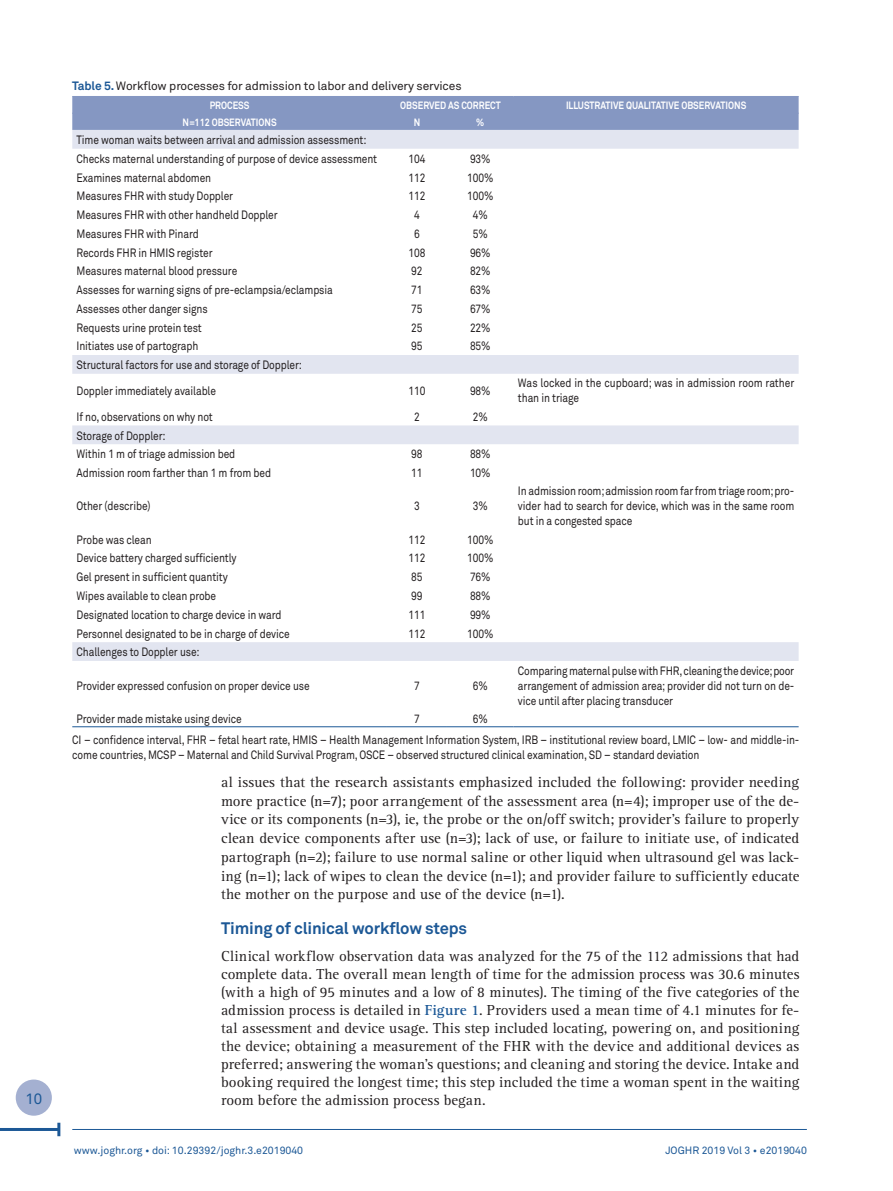
<style>
.page{position:relative;width:893px;height:1191px;background:#fff}
.page>*{position:absolute;margin:0;border:0;box-sizing:border-box;transform-origin:0 0}
.II_Podnaslovi_JOGHR{font:700 16.5px "Akkurat Pro";letter-spacing:-.01em;color:#1c5896}
.txt_osnovni_joghR{font:15px/18px "Rotis Serif Std";letter-spacing:.005em;color:#231f20;text-align:justify}
.t1{font:15px "Akkurat Pro";color:#1c5896}
.txt_tab_1{font:12px/15px "Akkurat Pro";letter-spacing:-.01em;color:#231f20;scale:.85 1}
.potpisi_slike{font:12px "Akkurat Pro";letter-spacing:-.01em;color:#231f20}
.tablica_txt_head{font:700 10.5px "Akkurat Pro";color:#fff;scale:.85 1}
.t2{font:10.5px "Akkurat Pro";color:#1c5896}
.s1{font-weight:700;color:#1c5896}
</style>
<div class="page">
<hr style="left:72px;top:1129px;width:735px;height:1px;background:#1c5896">
<hr style="left:0;top:1128px;width:59px;height:3px;background:#1c5896">
<hr style="left:57px;top:1122px;width:3px;height:14px;background:#1c5896">
<div style="left:16px;top:1079px;width:36px;height:36px;background:#a4b0d1;border-radius:50%"></div>
<div style="left:72px;top:97px;width:727px;height:33px;background:#8597c2"></div>
<svg style="left:72px;top:130px;width:727px;height:531px"></svg>
<hr style="left:72px;top:113px;width:315px;height:1px;background:#8597c2">
<hr style="left:387px;top:113px;width:60px;height:1px;background:#8597c2">
<hr style="left:447px;top:113px;width:67px;height:1px;background:#8597c2">
<hr style="left:514px;top:113px;width:285px;height:1px;background:#8597c2">
<hr style="left:72px;top:96px;width:315px;height:1px;background:#8597c2">
<hr style="left:387px;top:96px;width:60px;height:1px;background:#8597c2">
<hr style="left:447px;top:96px;width:67px;height:1px;background:#8597c2">
<hr style="left:514px;top:96px;width:285px;height:1px;background:#8597c2">
<hr style="left:72px;top:726px;width:315px;height:1px;background:#1c5896">
<hr style="left:387px;top:726px;width:60px;height:1px;background:#1c5896">
<hr style="left:447px;top:726px;width:67px;height:1px;background:#1c5896">
<hr style="left:514px;top:726px;width:285px;height:1px;background:#1c5896">
<p class="t1" style="left:25px;top:1089px;width:18px">10</p>
<p class="potpisi_slike" style="left:72px;top:79px;width:391px"><span class="s1">Table 5.</span> Workflow processes for admission to labor and delivery services</p>
<p class="tablica_txt_head" style="left:210px;top:99px;width:48px">PROCESS</p>
<p class="tablica_txt_head" style="left:400px;top:99px;width:120px">OBSERVED AS CORRECT</p>
<p class="tablica_txt_head" style="left:566px;top:99px;width:214px">ILLUSTRATIVE QUALITATIVE OBSERVATIONS</p>
<p class="tablica_txt_head" style="left:182px;top:115px;width:112px">N=112 OBSERVATIONS</p>
<p class="tablica_txt_head" style="left:414px;top:115px;width:9px">N</p>
<p class="tablica_txt_head" style="left:476px;top:115px;width:11px">%</p>
<p class="txt_tab_1" style="left:77px;top:133px;width:343px">Time woman waits between arrival and admission assessment:</p>
<p class="txt_tab_1" style="left:77px;top:151px;width:355px">Checks maternal understanding of purpose of device assessment</p>
<p class="txt_tab_1" style="left:408px;top:151px;width:21px">104</p>
<p class="txt_tab_1" style="left:470px;top:151px;width:26px">93%</p>
<p class="txt_tab_1" style="left:77px;top:170px;width:160px">Examines maternal abdomen</p>
<p class="txt_tab_1" style="left:408px;top:170px;width:21px">112</p>
<p class="txt_tab_1" style="left:467px;top:170px;width:32px">100%</p>
<p class="txt_tab_1" style="left:77px;top:189px;width:186px">Measures FHR with study Doppler</p>
<p class="txt_tab_1" style="left:408px;top:189px;width:21px">112</p>
<p class="txt_tab_1" style="left:467px;top:189px;width:32px">100%</p>
<p class="txt_tab_1" style="left:77px;top:208px;width:238px">Measures FHR with other handheld Doppler</p>
<p class="txt_tab_1" style="left:414px;top:208px;width:8px">4</p>
<p class="txt_tab_1" style="left:473px;top:208px;width:19px">4%</p>
<p class="txt_tab_1" style="left:77px;top:226px;width:145px">Measures FHR with Pinard</p>
<p class="txt_tab_1" style="left:414px;top:226px;width:8px">6</p>
<p class="txt_tab_1" style="left:473px;top:226px;width:19px">5%</p>
<p class="txt_tab_1" style="left:77px;top:245px;width:162px">Records FHR in HMIS register</p>
<p class="txt_tab_1" style="left:408px;top:245px;width:21px">108</p>
<p class="txt_tab_1" style="left:470px;top:245px;width:26px">96%</p>
<p class="txt_tab_1" style="left:77px;top:264px;width:191px">Measures maternal blood pressure</p>
<p class="txt_tab_1" style="left:411px;top:264px;width:15px">92</p>
<p class="txt_tab_1" style="left:470px;top:264px;width:26px">82%</p>
<p class="txt_tab_1" style="left:77px;top:283px;width:303px">Assesses for warning signs of pre-eclampsia/eclampsia</p>
<p class="txt_tab_1" style="left:411px;top:283px;width:15px">71</p>
<p class="txt_tab_1" style="left:470px;top:283px;width:26px">63%</p>
<p class="txt_tab_1" style="left:77px;top:301px;width:156px">Assesses other danger signs</p>
<p class="txt_tab_1" style="left:411px;top:301px;width:15px">75</p>
<p class="txt_tab_1" style="left:470px;top:301px;width:26px">67%</p>
<p class="txt_tab_1" style="left:77px;top:320px;width:149px">Requests urine protein test</p>
<p class="txt_tab_1" style="left:411px;top:320px;width:15px">25</p>
<p class="txt_tab_1" style="left:470px;top:320px;width:26px">22%</p>
<p class="txt_tab_1" style="left:77px;top:339px;width:145px">Initiates use of partograph</p>
<p class="txt_tab_1" style="left:411px;top:339px;width:15px">95</p>
<p class="txt_tab_1" style="left:470px;top:339px;width:26px">85%</p>
<p class="txt_tab_1" style="left:77px;top:358px;width:267px">Structural factors for use and storage of Doppler:</p>
<p class="txt_tab_1" style="left:77px;top:383px;width:166px">Doppler immediately available</p>
<p class="txt_tab_1" style="left:408px;top:383px;width:21px">110</p>
<p class="txt_tab_1" style="left:470px;top:383px;width:26px">98%</p>
<p class="txt_tab_1" style="left:518px;top:376px;width:327px">Was locked in the cupboard; was in admission room rather than in triage</p>
<p class="txt_tab_1" style="left:77px;top:409px;width:162px">If no, observations on why not</p>
<p class="txt_tab_1" style="left:414px;top:409px;width:8px">2</p>
<p class="txt_tab_1" style="left:473px;top:409px;width:19px">2%</p>
<p class="txt_tab_1" style="left:77px;top:428px;width:106px">Storage of Doppler:</p>
<p class="txt_tab_1" style="left:77px;top:447px;width:188px">Within 1 m of triage admission bed</p>
<p class="txt_tab_1" style="left:411px;top:447px;width:15px">98</p>
<p class="txt_tab_1" style="left:470px;top:447px;width:26px">88%</p>
<p class="txt_tab_1" style="left:77px;top:466px;width:231px">Admission room farther than 1 m from bed</p>
<p class="txt_tab_1" style="left:411px;top:466px;width:15px">11</p>
<p class="txt_tab_1" style="left:470px;top:466px;width:26px">10%</p>
<p class="txt_tab_1" style="left:77px;top:499px;width:89px">Other (describe)</p>
<p class="txt_tab_1" style="left:414px;top:499px;width:8px">3</p>
<p class="txt_tab_1" style="left:473px;top:499px;width:19px">3%</p>
<p class="txt_tab_1" style="left:518px;top:484px;width:327px;text-align:justify">In admission room; admission room far from triage room; pro&shy;vider had to search for device, which was in the same room but in a congested space</p>
<p class="txt_tab_1" style="left:77px;top:532px;width:90px">Probe was clean</p>
<p class="txt_tab_1" style="left:408px;top:532px;width:21px">112</p>
<p class="txt_tab_1" style="left:467px;top:532px;width:32px">100%</p>
<p class="txt_tab_1" style="left:77px;top:551px;width:190px">Device battery charged sufficiently</p>
<p class="txt_tab_1" style="left:408px;top:551px;width:21px">112</p>
<p class="txt_tab_1" style="left:467px;top:551px;width:32px">100%</p>
<p class="txt_tab_1" style="left:77px;top:570px;width:179px">Gel present in sufficient quantity</p>
<p class="txt_tab_1" style="left:411px;top:570px;width:15px">85</p>
<p class="txt_tab_1" style="left:470px;top:570px;width:26px">76%</p>
<p class="txt_tab_1" style="left:77px;top:588px;width:166px">Wipes available to clean probe</p>
<p class="txt_tab_1" style="left:411px;top:588px;width:15px">99</p>
<p class="txt_tab_1" style="left:470px;top:588px;width:26px">88%</p>
<p class="txt_tab_1" style="left:77px;top:607px;width:243px">Designated location to charge device in ward</p>
<p class="txt_tab_1" style="left:408px;top:607px;width:21px">111</p>
<p class="txt_tab_1" style="left:470px;top:607px;width:26px">99%</p>
<p class="txt_tab_1" style="left:77px;top:626px;width:252px">Personnel designated to be in charge of device</p>
<p class="txt_tab_1" style="left:408px;top:626px;width:21px">112</p>
<p class="txt_tab_1" style="left:467px;top:626px;width:32px">100%</p>
<p class="txt_tab_1" style="left:77px;top:645px;width:146px">Challenges to Doppler use:</p>
<p class="txt_tab_1" style="left:77px;top:678px;width:276px">Provider expressed confusion on proper device use</p>
<p class="txt_tab_1" style="left:414px;top:678px;width:8px">7</p>
<p class="txt_tab_1" style="left:473px;top:678px;width:19px">6%</p>
<p class="txt_tab_1" style="left:518px;top:663px;width:327px;text-align:justify">Comparing maternal pulse with FHR, cleaning the device; poor arrangement of admission area; provider did not turn on de&shy;vice until after placing transducer</p>
<p class="txt_tab_1" style="left:77px;top:711px;width:196px">Provider made mistake using device</p>
<p class="txt_tab_1" style="left:414px;top:711px;width:8px">7</p>
<p class="txt_tab_1" style="left:473px;top:711px;width:19px">6%</p>
<p class="txt_tab_1" style="left:72px;top:733px;width:857px">CI – confidence interval, FHR – fetal heart rate, HMIS – Health Management Information System, IRB – institutional review board, LMIC – low- and middle-in&shy;come countries, MCSP – Maternal and Child Survival Program, OSCE – observed structured clinical examination, SD – standard deviation</p>
<p class="txt_osnovni_joghR" style="left:221px;top:773px;width:580px;line-height:18.8px">al issues that the research assistants emphasized included the following: provider needing more practice (n=7); poor arrangement of the assessment area (n=4); improper use of the de&shy;vice or its components (n=3), ie, the probe or the on/off switch; provider’s failure to properly clean device components after use (n=3); lack of use, or failure to initiate use, of indicated partograph (n=2); failure to use normal saline or other liquid when ultrasound gel was lack&shy;ing (n=1); lack of wipes to clean the device (n=1); and provider failure to sufficiently educate the mother on the purpose and use of the device (n=1).</p>
<p class="II_Podnaslovi_JOGHR" style="left:221px;top:918px;width:248px">Timing of clinical workflow steps</p>
<p class="txt_osnovni_joghR" style="left:221px;top:947px;width:580px">Clinical workflow observation data was analyzed for the 75 of the 112 admissions that had complete data. The overall mean length of time for the admission process was 30.6 minutes (with a high of 95 minutes and a low of 8 minutes). The timing of the five categories of the admission process is detailed in <span class="s1">Figure 1</span>. Providers used a mean time of 4.1 minutes for fe&shy;tal assessment and device usage. This step included locating, powering on, and positioning the device; obtaining a measurement of the FHR with the device and additional devices as preferred; answering the woman’s questions; and cleaning and storing the device. Intake and booking required the longest time; this step included the time a woman spent in the waiting room before the admission process began.</p>
<p class="t2" style="left:74px;top:1143px;width:231px">www.joghr.org • doi: 10.29392/joghr.3.e2019040</p>
<p class="t2" style="left:665px;top:1143px;width:143px">JOGHR 2019 Vol 3 • e2019040</p>
</div>
